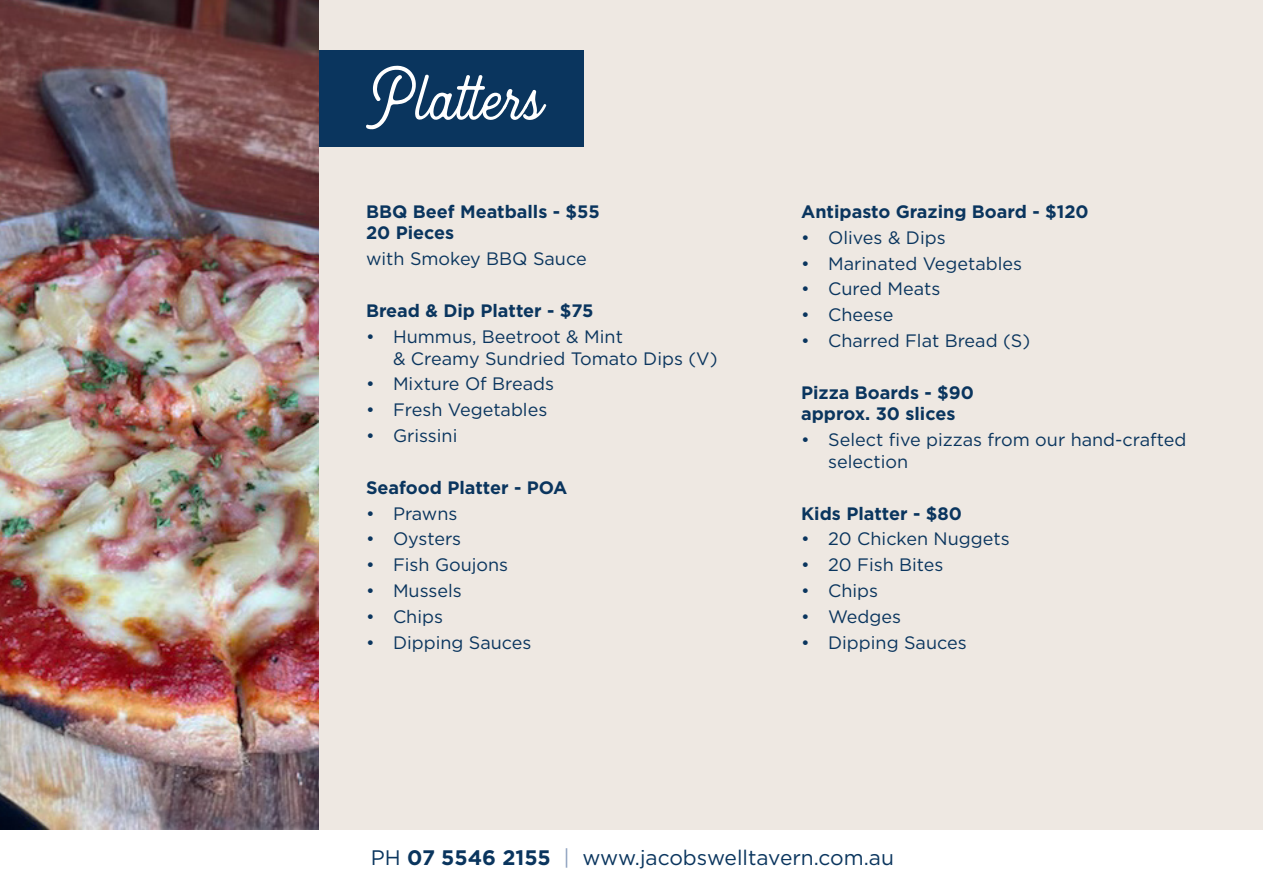
<style>
.page{position:relative;width:1263px;height:893px;background:#fff}
.page>*{position:absolute;margin:0;border:0;box-sizing:border-box;transform-origin:0 0}
.t1{font:77.25px "Heritage";color:#fff}
.t2{font:21px "Gotham";color:#0a355e}
.t3{font:18px/21.6px "Gotham";color:#0a355e}
.t4{font:700 18px/21.6px "Gotham";color:#0a355e}
.s1{font-weight:700}
.s2{color:#8a9ebd}
</style>
<div class="page">
<div style="left:0;top:0;width:1263px;height:829px;background:#eee8e2"></div>
<div style="left:313px;top:51px;width:270px;height:96px;background:#0a355e"></div>
<img style="left:0;top:0;width:319px;height:829px">
<p class="t1" style="left:366px;top:56px;width:178px">Platters</p>
<p class="t4" style="left:366px;top:201px;width:235px">BBQ Beef Meatballs - $55<br>20 Pieces</p>
<p class="t3" style="left:366px;top:248px;width:222px">with Smokey BBQ Sauce</p>
<p class="t4" style="left:366px;top:300px;width:229px">Bread &amp; Dip Platter - $75</p>
<p class="t3" style="left:393px;top:325px;width:326px;text-indent:-27px">• Hummus, Beetroot &amp; Mint<br>&amp; Creamy Sundried Tomato Dips (V)</p>
<p class="t3" style="left:366px;top:373px;width:190px">• Mixture Of Breads</p>
<p class="t3" style="left:366px;top:399px;width:183px">• Fresh Vegetables</p>
<p class="t3" style="left:366px;top:424px;width:93px">• Grissini</p>
<p class="t4" style="left:366px;top:476px;width:203px">Seafood Platter - POA</p>
<p class="t3" style="left:366px;top:502px;width:93px">• Prawns</p>
<p class="t3" style="left:366px;top:528px;width:97px">• Oysters</p>
<p class="t3" style="left:366px;top:554px;width:144px">• Fish Goujons</p>
<p class="t3" style="left:366px;top:580px;width:97px">• Mussels</p>
<p class="t3" style="left:366px;top:605px;width:79px">• Chips</p>
<p class="t3" style="left:366px;top:631px;width:167px">• Dipping Sauces</p>
<p class="t4" style="left:801px;top:201px;width:289px">Antipasto Grazing Board - $120</p>
<p class="t3" style="left:801px;top:226px;width:146px">• Olives &amp; Dips</p>
<p class="t3" style="left:801px;top:252px;width:223px">• Marinated Vegetables</p>
<p class="t3" style="left:801px;top:278px;width:141px">• Cured Meats</p>
<p class="t3" style="left:801px;top:304px;width:94px">• Cheese</p>
<p class="t3" style="left:801px;top:330px;width:230px">• Charred Flat Bread (S)</p>
<p class="t4" style="left:801px;top:382px;width:174px">Pizza Boards - $90 approx. 30 slices</p>
<p class="t3" style="left:828px;top:429px;width:360px;text-indent:-27px">• Select five pizzas from our hand-crafted selection</p>
<p class="t4" style="left:801px;top:502px;width:162px">Kids Platter - $80</p>
<p class="t3" style="left:801px;top:528px;width:210px">• 20 Chicken Nuggets</p>
<p class="t3" style="left:801px;top:554px;width:144px">• 20 Fish Bites</p>
<p class="t3" style="left:801px;top:580px;width:79px">• Chips</p>
<p class="t3" style="left:801px;top:605px;width:101px">• Wedges</p>
<p class="t3" style="left:801px;top:631px;width:167px">• Dipping Sauces</p>
<p class="t2" style="left:371px;top:844px;width:525px">PH <span class="s1">07 5546 2155</span> <span class="s2">|</span> www.jacobswelltavern.com.au</p>
</div>
